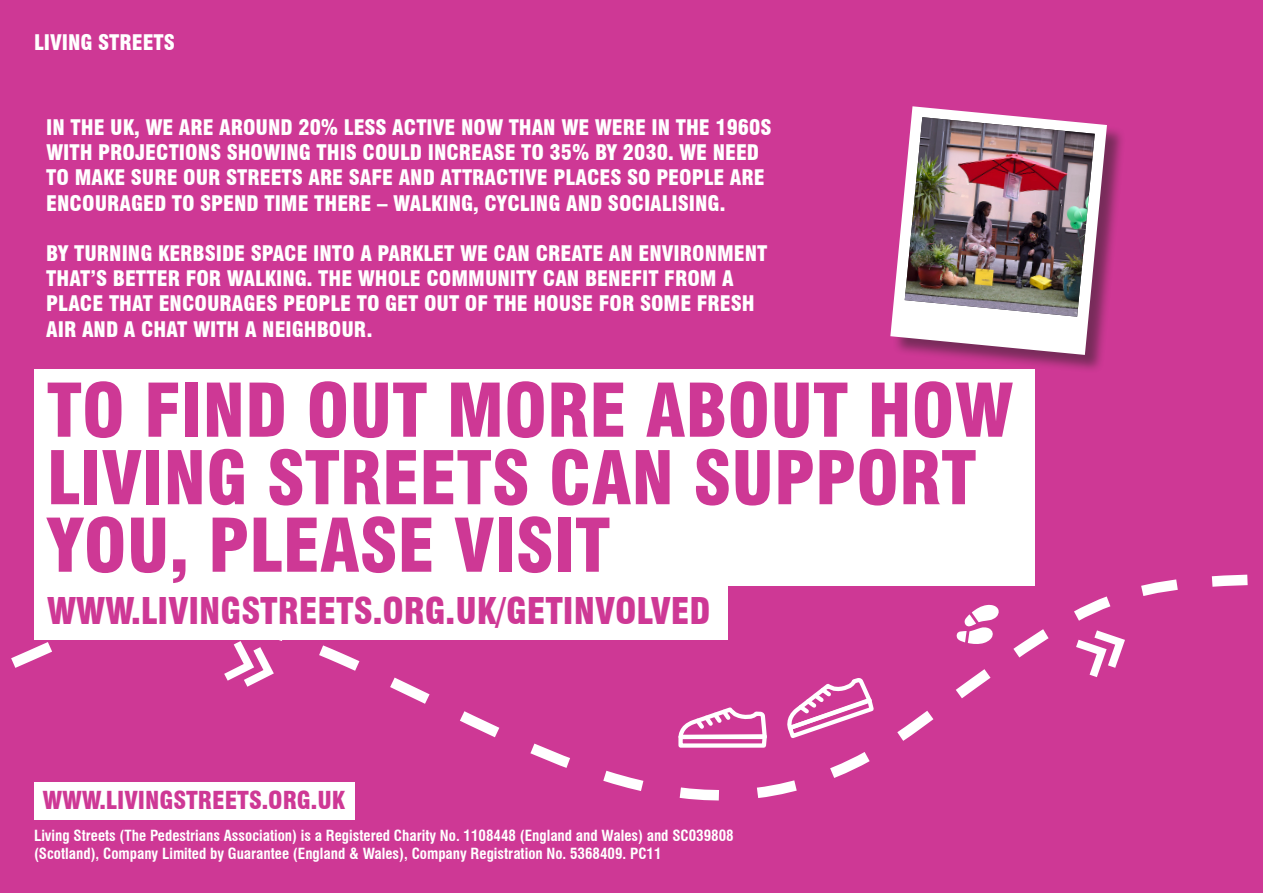
<style>
.page{position:relative;width:1263px;height:893px;background:#ce3895}
.page>*{position:absolute;margin:0;border:0;box-sizing:border-box;transform-origin:0 0}
.t1{font:900 condensed 72px/67.5px "Swiss 721 BT";color:#ce3895}
.t2{font:900 condensed 36px "Swiss 721 BT";color:#ce3895}
.t3{font:900 condensed 24.15px "Swiss 721 BT";color:#ce3895}
.t4{font:900 condensed 21px/25.2px "Swiss 721 BT";color:#fff}
.t5{font:700 condensed 15px "Swiss 721 BT";color:#fff}
</style>
<div class="page">
<div style="left:34px;top:369px;width:1000px;height:216px;background:#fff"></div>
<svg style="left:530px;top:751px;width:340px;height:50px"></svg>
<svg style="left:319px;top:585px;width:625px;height:166px"></svg>
<svg style="left:944px;top:568px;width:304px;height:131px"></svg>
<svg style="left:11px;top:640px;width:272px;height:47px"></svg>
<svg style="left:676px;top:704px;width:93px;height:46px"></svg>
<svg style="left:784px;top:678px;width:93px;height:63px"></svg>
<div style="left:34px;top:584px;width:693px;height:56px;background:#fff"></div>
<div style="left:892px;top:108px;width:234px;height:266px;background:#231f20;opacity:.5"></div>
<svg style="left:890px;top:106px;width:217px;height:249px"></svg>
<img style="left:905px;top:117px;width:190px;height:200px">
<div style="left:34px;top:782px;width:321px;height:37px;background:#fff"></div>
<p class="t4" style="left:34px;top:30px;width:142px">LIVING STREETS</p>
<p class="t4" style="left:46px;top:115px;width:727px">IN THE UK, WE ARE AROUND 20% LESS ACTIVE NOW THAN WE WERE IN THE 1960S WITH PROJECTIONS SHOWING THIS COULD INCREASE TO 35% BY 2030. WE NEED TO MAKE SURE OUR STREETS ARE SAFE AND ATTRACTIVE PLACES SO PEOPLE ARE ENCOURAGED TO SPEND TIME THERE – WALKING, CYCLING AND SOCIALISING.</p>
<p class="t4" style="left:46px;top:241px;width:723px">BY TURNING KERBSIDE SPACE INTO A PARKLET WE CAN CREATE AN ENVIRONMENT THAT’S BETTER FOR WALKING. THE WHOLE COMMUNITY CAN BENEFIT FROM A PLACE THAT ENCOURAGES PEOPLE TO GET OUT OF THE HOUSE FOR SOME FRESH AIR AND A CHAT WITH A NEIGHBOUR.</p>
<p class="t1" style="left:47px;top:377px;width:967px">TO FIND OUT MORE ABOUT HOW<br>LIVING STREETS CAN SUPPORT<br>YOU, PLEASE VISIT</p>
<p class="t2" style="left:47px;top:590px;width:665px">WWW.LIVINGSTREETS.ORG.UK/GETINVOLVED</p>
<p class="t3" style="left:43px;top:786px;width:304px">WWW.LIVINGSTREETS.ORG.UK</p>
<p class="t5" style="left:34px;top:827px;width:701px">Living Streets (The Pedestrians Association) is a Registered Charity No. 1108448 (England and Wales) and SC039808</p>
<p class="t5" style="left:34px;top:845px;width:629px">(Scotland), Company Limited by Guarantee (England &amp; Wales), Company Registration No. 5368409. PC11</p>
</div>
